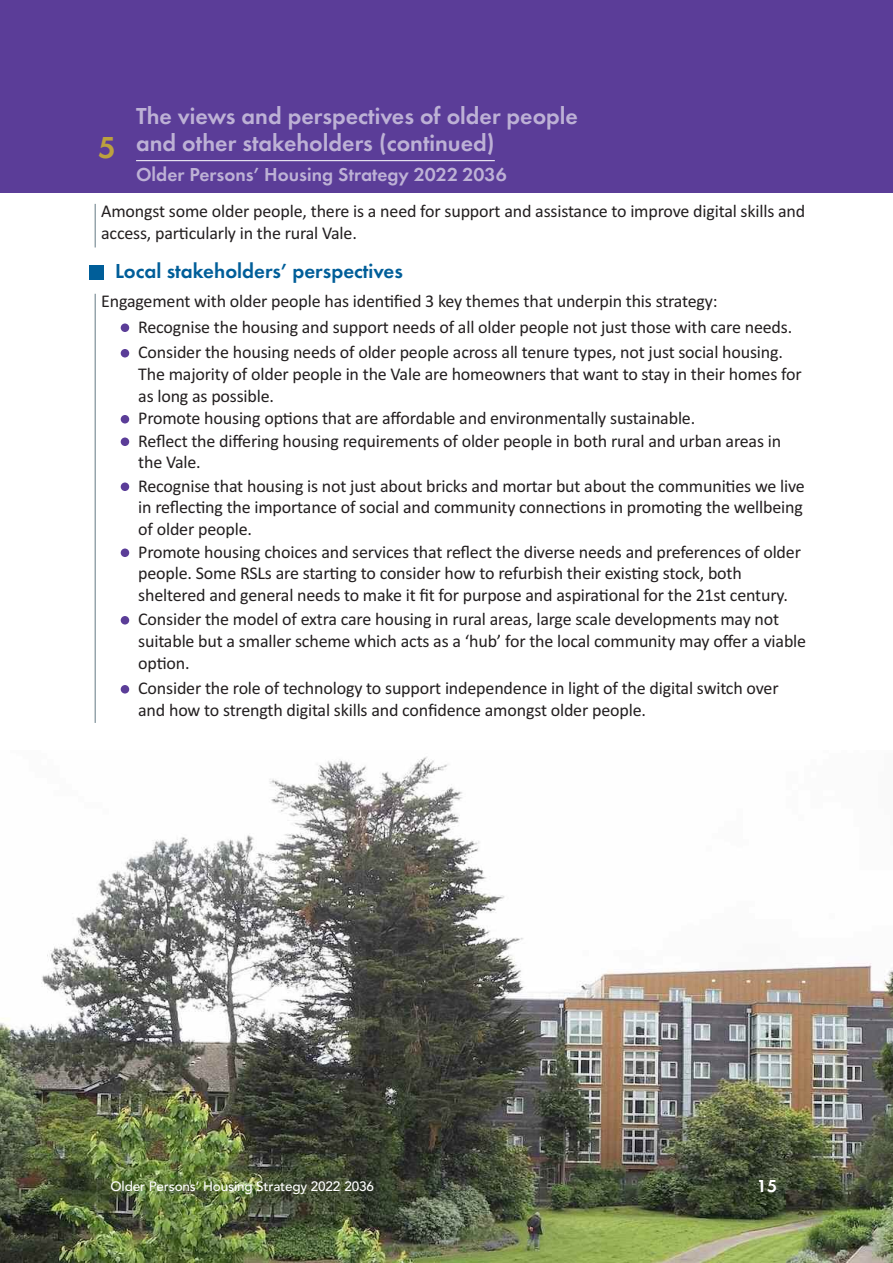
<style>
.page{position:relative;width:893px;height:1263px;background:#fff}
.page>*{position:absolute;margin:0;border:0;box-sizing:border-box;transform-origin:0 0}
.t1{font:600 24px/27.3px "Futura EFCE";color:rgb(255 255 255/.6)}
.t2{font:600 21px "Futura EFCE";color:#005e99}
.t3{font:600 19.5px "Futura EFCE";color:rgb(255 255 255/.6)}
.t4{font:18px/21.6px "Calibri";letter-spacing:-.01em;color:#231f20}
.t5{font:600 18px "Futura EFCE";color:#fff}
.t6{font:500 13.5px "Avenir";letter-spacing:-.01em;color:#fff}
.s1{font-size:31.5px;color:rgb(254 228 3/.6)}
</style>
<div class="page">
<div style="left:89px;top:266px;width:15px;height:14px;background:#005e99"></div>
<hr style="left:95px;top:294px;width:1px;height:429px;background:#637984">
<hr style="left:95px;top:204px;width:1px;height:43px;background:#637984">
<div style="left:0;top:0;width:893px;height:192px;background:#5b3d98"></div>
<hr style="left:136px;top:160px;width:359px;height:1px;background:#fff">
<div style="left:121px;top:323px;width:8px;height:9px;background:#5b3d98;border-radius:50%"></div>
<div style="left:121px;top:415px;width:8px;height:8px;background:#5b3d98;border-radius:50%"></div>
<div style="left:121px;top:349px;width:8px;height:8px;background:#5b3d98;border-radius:50%"></div>
<div style="left:121px;top:437px;width:8px;height:9px;background:#5b3d98;border-radius:50%"></div>
<div style="left:121px;top:482px;width:8px;height:9px;background:#5b3d98;border-radius:50%"></div>
<div style="left:121px;top:548px;width:8px;height:9px;background:#5b3d98;border-radius:50%"></div>
<div style="left:121px;top:616px;width:8px;height:8px;background:#5b3d98;border-radius:50%"></div>
<div style="left:121px;top:685px;width:8px;height:8px;background:#5b3d98;border-radius:50%"></div>
<img style="left:0;top:756px;width:893px;height:507px">
<h1 class="t1" style="left:98px;top:104px;width:481px;text-indent:38px">The views and perspectives of older people<br><span class="s1">5</span> and other stakeholders (continued)</h1>
<p class="t3" style="left:136px;top:167px;width:372px">Older Persons’ Housing Strategy 2022 2036</p>
<p class="t4" style="left:101px;top:200px;width:706px">Amongst some older people, there is a need for support and assistance to improve digital skills and access, partcularly in the rural Vale.</p>
<h3 class="t2" style="left:115px;top:263px;width:289px">Local stakeholders’ perspectives</h3>
<p class="t4" style="left:138px;top:316px;width:656px">Recognise the housing and support needs of all older people not just those with care needs.</p>
<p class="t4" style="left:101px;top:290px;width:618px">Engagement with older people has identfied 3 key themes that underpin this strategy:</p>
<p class="t4" style="left:138px;top:341px;width:665px">Consider the housing needs of older people across all tenure types, not just social housing.<br>The majority of older people in the Vale are homeowners that want to stay in their homes for as long as possible.</p>
<p class="t4" style="left:138px;top:430px;width:644px">Reflect the differing housing requirements of older people in both rural and urban areas in the Vale.</p>
<p class="t4" style="left:138px;top:475px;width:668px;text-align:justify">Recognise that housing is not just about bricks and mortar but about the communites we live in reflectng the importance of social and community connectons in promotng the wellbeing of older people.</p>
<p class="t4" style="left:138px;top:541px;width:664px">Promote housing choices and services that reflect the diverse needs and preferences of older people. Some RSLs are startng to consider how to refurbish their existng stock, both sheltered and general needs to make it fit for purpose and aspiratonal for the 21st century.</p>
<p class="t4" style="left:138px;top:608px;width:669px">Consider the model of extra care housing in rural areas, large scale developments may not suitable but a smaller scheme which acts as a ‘hub’ for the local community may offer a viable opton.</p>
<p class="t4" style="left:138px;top:677px;width:642px">Consider the role of technology to support independence in light of the digital switch over and how to strength digital skills and confidence amongst older people.</p>
<p class="t4" style="left:138px;top:407px;width:559px">Promote housing optons that are affordable and environmentally sustainable.</p>
<p class="t6" style="left:111px;top:1175px;width:265px">Older Persons’ Housing Strategy 2022 2036</p>
<p class="t5" style="left:757px;top:1178px;width:22px">15</p>
</div>
